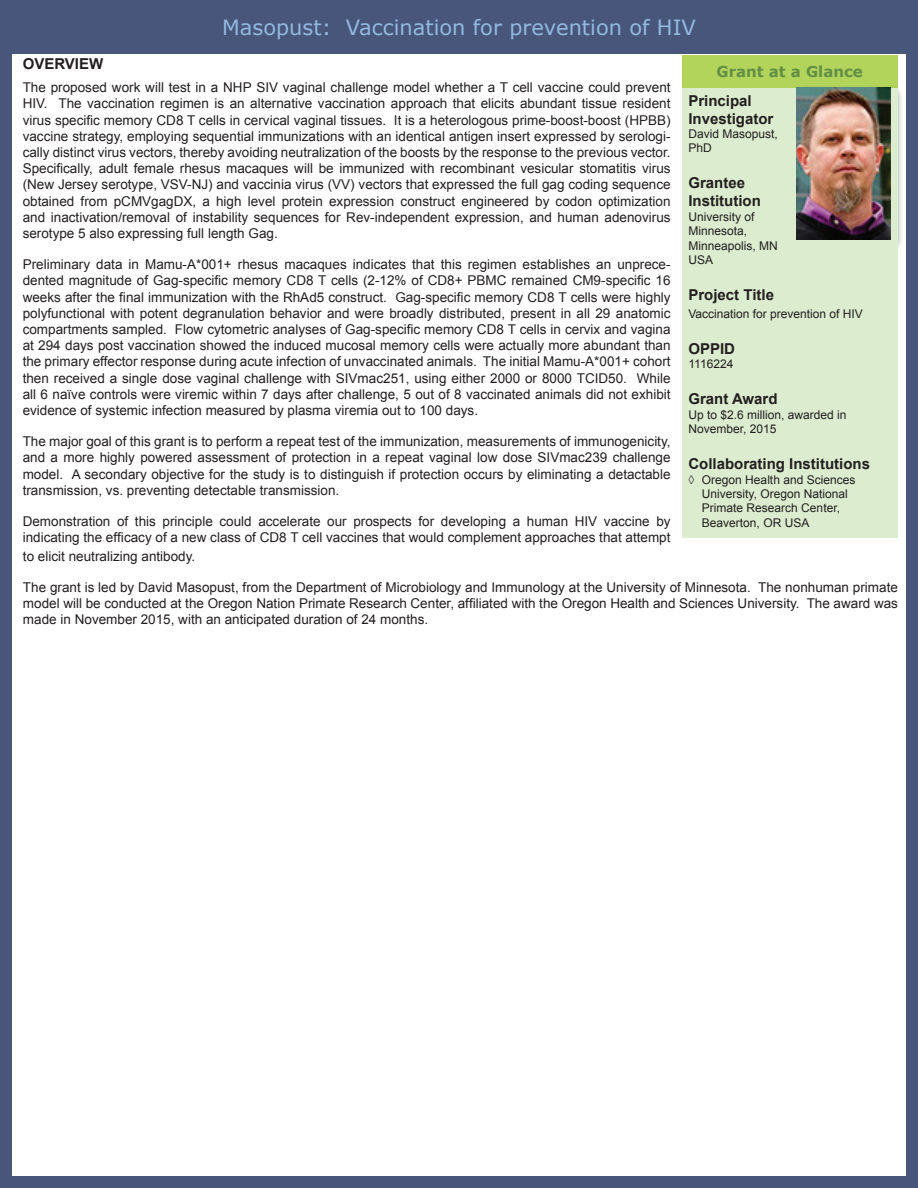
<style>
.page{position:relative;width:918px;height:1188px;background:#fff}
.page>*{position:absolute;margin:0;border:0;box-sizing:border-box;transform-origin:0 0}
.t1{font:21px "Verdana";color:#92b9df}
.t2{font:700 15px/18px "Arial";color:#231f20}
.t3{font:700 15px "Verdana";color:#628f46}
.t4{font:13.5px/16.2px "Arial";color:#231f20;text-align:justify}
.t5{font:12px/14.4px "Arial";color:#231f20}
</style>
<div class="page">
<div style="left:0;top:0;width:918px;height:54px;background:#48567b"></div>
<div style="left:0;top:0;width:918px;height:1188px;border:12px solid #48567b"></div>
<div style="left:682px;top:88px;width:216px;height:450px;background:#dbeccf"></div>
<div style="left:682px;top:55px;width:216px;height:32px;background:#b2d45b"></div>
<img style="left:898px;top:89px;width:4px;height:158px">
<img style="left:794px;top:87px;width:104px;height:153px">
<img style="left:796px;top:88px;width:95px;height:151px">
<h1 class="t1" style="left:222px;top:14px;width:475px">Masopust: Vaccination for prevention of HIV</h1>
<p class="t2" style="left:23px;top:55px;width:82px">OVERVIEW</p>
<p class="t4" style="left:23px;top:79px;width:649px">The proposed work will test in a NHP SIV vaginal challenge model whether a T cell vaccine could prevent HIV. The vaccination regimen is an alternative vaccination approach that elicits abundant tissue resident virus specific memory CD8 T cells in cervical vaginal tissues. It is a heterologous prime-boost-boost (HPBB) vaccine strategy, employing sequential immunizations with an identical antigen insert expressed by serologi&shy;cally distinct virus vectors, thereby avoiding neutralization of the boosts by the response to the previous vector.<br>Specifically, adult female rhesus macaques will be immunized with recombinant vesicular stomatitis virus (New Jersey serotype, VSV-NJ) and vaccinia virus (VV) vectors that expressed the full gag coding sequence obtained from pCMVgagDX, a high level protein expression construct engineered by codon optimization and inactivation/removal of instability sequences for Rev-independent expression, and human adenovirus serotype 5 also expressing full length Gag.</p>
<p class="t4" style="left:23px;top:256px;width:649px">Preliminary data in Mamu-A*001+ rhesus macaques indicates that this regimen establishes an unprece&shy;dented magnitude of Gag-specific memory CD8 T cells (2-12% of CD8+ PBMC remained CM9-specific 16 weeks after the final immunization with the RhAd5 construct. Gag-specific memory CD8 T cells were highly polyfunctional with potent degranulation behavior and were broadly distributed, present in all 29 anatomic compartments sampled. Flow cytometric analyses of Gag-specific memory CD8 T cells in cervix and vagina at 294 days post vaccination showed the induced mucosal memory cells were actually more abundant than the primary effector response during acute infection of unvaccinated animals. The initial Mamu-A*001+ cohort then received a single dose vaginal challenge with SIVmac251, using either 2000 or 8000 TCID50. While all 6 naïve controls were viremic within 7 days after challenge, 5 out of 8 vaccinated animals did not exhibit evidence of systemic infection measured by plasma viremia out to 100 days.</p>
<p class="t4" style="left:23px;top:433px;width:649px">The major goal of this grant is to perform a repeat test of the immunization, measurements of immunogenicity, and a more highly powered assessment of protection in a repeat vaginal low dose SIVmac239 challenge model. A secondary objective for the study is to distinguish if protection occurs by eliminating a detactable transmission, vs. preventing detectable transmission.</p>
<p class="t4" style="left:23px;top:513px;width:649px">Demonstration of this principle could accelerate our prospects for developing a human HIV vaccine by indicating the efficacy of a new class of CD8 T cell vaccines that would complement approaches that attempt</p>
<p class="t4" style="left:23px;top:548px;width:174px">to elicit neutralizing antibody.</p>
<p class="t4" style="left:23px;top:579px;width:877px">The grant is led by David Masopust, from the Department of Microbiology and Immunology at the University of Minnesota. The nonhuman primate model will be conducted at the Oregon Nation Primate Research Center, affiliated with the Oregon Health and Sciences University. The award was made in November 2015, with an anticipated duration of 24 months.</p>
<p class="t3" style="left:717px;top:62px;width:148px">Grant at a Glance</p>
<p class="t2" style="left:688px;top:92px;width:87px">Principal<br>Investigator</p>
<p class="t5" style="left:688px;top:127px;width:91px">David Masopust,<br>PhD</p>
<p class="t2" style="left:688px;top:175px;width:74px">Grantee<br>Institution</p>
<p class="t5" style="left:688px;top:209px;width:91px">University of<br>Minnesota,<br>Minneapolis, MN<br>USA</p>
<p class="t2" style="left:688px;top:286px;width:87px">Project Title</p>
<p class="t5" style="left:688px;top:307px;width:176px">Vaccination for prevention of HIV</p>
<p class="t2" style="left:688px;top:340px;width:48px">OPPID</p>
<p class="t5" style="left:688px;top:357px;width:46px">1116224</p>
<p class="t2" style="left:688px;top:391px;width:91px">Grant Award</p>
<p class="t5" style="left:688px;top:407px;width:160px">Up to $2.6 million, awarded in<br>November, 2015</p>
<p class="t2" style="left:688px;top:455px;width:183px">Collaborating Institutions</p>
<p class="t5" style="left:702px;top:472px;width:155px;text-indent:-14px">◊ Oregon Health and Sciences<br>University, Oregon National<br>Primate Research Center,<br>Beaverton, OR USA</p>
</div>
